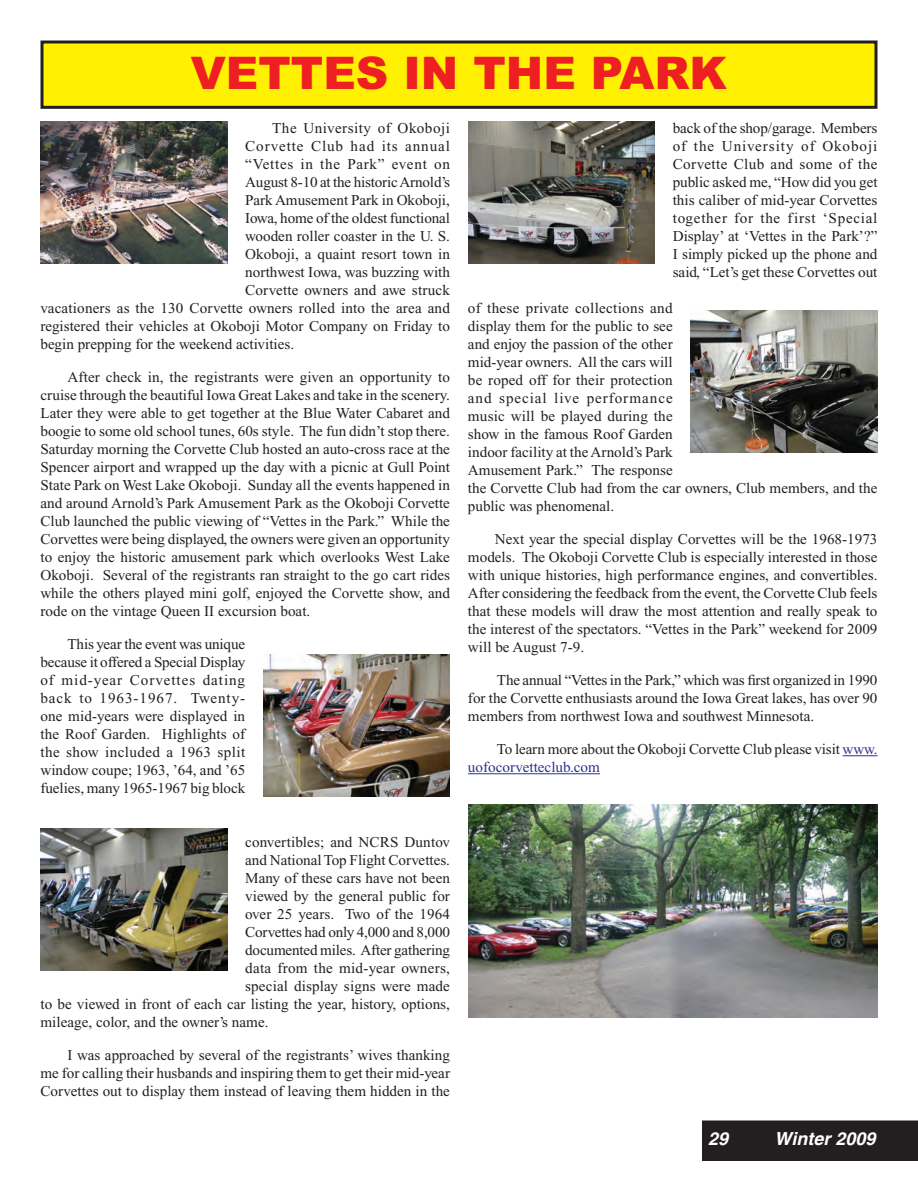
<style>
.page{position:relative;width:918px;height:1188px;background:#fff}
.page>*{position:absolute;margin:0;border:0;box-sizing:border-box;transform-origin:0 0}
.t1{font:900 45px "Arial";color:#ee1f23}
.t2{font:italic 700 18px "Helvetica";color:#fff}
.t3{font:15px/18px "Times";color:#231f20;text-align:justify}
.t4{font:15px "Times";letter-spacing:.06em;color:#231f20}
.t5{font:15px "Times";letter-spacing:.05em;color:#231f20}
.t6{font:15px "Times";letter-spacing:.03em;color:#231f20}
.s1{color:#2e3092}
</style>
<div class="page">
<div style="left:702px;top:1120px;width:216px;height:41px;background:#231f20"></div>
<hr style="left:843px;top:755px;width:35px;height:1px;background:#2e3092">
<hr style="left:468px;top:773px;width:132px;height:1px;background:#2e3092">
<div style="left:42px;top:42px;width:834px;height:65px;background:#fff101"></div>
<div style="left:40px;top:40px;width:838px;height:69px;border:3px solid #231f20"></div>
<img style="left:40px;top:122px;width:187px;height:141px">
<img style="left:263px;top:655px;width:187px;height:142px">
<img style="left:40px;top:829px;width:187px;height:141px">
<img style="left:691px;top:311px;width:187px;height:141px">
<img style="left:468px;top:805px;width:410px;height:213px">
<img style="left:468px;top:122px;width:187px;height:141px">
<h1 class="t1" style="left:191px;top:56px;width:538px">VETTES IN THE PARK</h1>
<p class="t6" style="left:272px;top:123px;width:179px">The University of Okoboji</p>
<p class="t4" style="left:245px;top:141px;width:206px">Corvette Club had its annual</p>
<p class="t5" style="left:245px;top:159px;width:206px">“Vettes in the Park” event on</p>
<p class="t3" style="left:245px;top:175px;width:206px">August 8-10 at the historic Arnold’s</p>
<p class="t3" style="left:245px;top:193px;width:206px">Park Amusement Park in Okoboji,</p>
<p class="t3" style="left:245px;top:211px;width:206px">Iowa, home of the oldest functional</p>
<p class="t3" style="left:245px;top:229px;width:206px">wooden roller coaster in the U. S.</p>
<p class="t3" style="left:245px;top:247px;width:206px">Okoboji, a quaint resort town in</p>
<p class="t3" style="left:245px;top:265px;width:206px">northwest Iowa, was buzzing with</p>
<p class="t3" style="left:245px;top:283px;width:206px">Corvette owners and awe struck</p>
<p class="t3" style="left:41px;top:301px;width:411px">vacationers as the 130 Corvette owners rolled into the area and</p>
<p class="t3" style="left:41px;top:319px;width:411px">registered their vehicles at Okoboji Motor Company on Friday to</p>
<p class="t3" style="left:41px;top:337px;width:255px">begin prepping for the weekend activities.</p>
<p class="t3" style="left:41px;top:370px;width:411px;text-indent:27px">After check in, the registrants were given an opportunity to cruise through the beautiful Iowa Great Lakes and take in the scenery.<br>Later they were able to get together at the Blue Water Cabaret and boogie to some old school tunes, 60s style. The fun didn’t stop there.<br>Saturday morning the Corvette Club hosted an auto-cross race at the Spencer airport and wrapped up the day with a picnic at Gull Point State Park on West Lake Okoboji. Sunday all the events happened in and around Arnold’s Park Amusement Park as the Okoboji Corvette Club launched the public viewing of “Vettes in the Park.” While the Corvettes were being displayed, the owners were given an opportunity to enjoy the historic amusement park which overlooks West Lake Okoboji. Several of the registrants ran straight to the go cart rides while the others played mini golf, enjoyed the Corvette show, and rode on the vintage Queen II excursion boat.</p>
<p class="t3" style="left:41px;top:637px;width:206px;text-indent:27px">This year the event was unique because it offered a Special Display of mid-year Corvettes dating back to 1963-1967. Twenty&shy;one mid-years were displayed in the Roof Garden. Highlights of the show included a 1963 split window coupe; 1963, ’64, and ’65 fuelies, many 1965-1967 big block</p>
<p class="t3" style="left:245px;top:835px;width:206px">convertibles; and NCRS Duntov</p>
<p class="t3" style="left:245px;top:853px;width:206px">and National Top Flight Corvettes.</p>
<p class="t3" style="left:245px;top:871px;width:206px">Many of these cars have not been</p>
<p class="t3" style="left:245px;top:889px;width:206px">viewed by the general public for</p>
<p class="t3" style="left:245px;top:907px;width:206px">over 25 years. Two of the 1964</p>
<p class="t3" style="left:245px;top:925px;width:206px">Corvettes had only 4,000 and 8,000</p>
<p class="t3" style="left:245px;top:943px;width:206px">documented miles. After gathering</p>
<p class="t3" style="left:245px;top:961px;width:206px">data from the mid-year owners,</p>
<p class="t3" style="left:245px;top:979px;width:206px">special display signs were made</p>
<p class="t3" style="left:41px;top:997px;width:411px">to be viewed in front of each car listing the year, history, options,</p>
<p class="t3" style="left:41px;top:1015px;width:230px">mileage, color, and the owner’s name.</p>
<p class="t3" style="left:41px;top:1048px;width:411px;text-indent:27px">I was approached by several of the registrants’ wives thanking me for calling their husbands and inspiring them to get their mid-year Corvettes out to display them instead of leaving them hidden in the</p>
<p class="t3" style="left:673px;top:121px;width:206px">back of the shop/garage. Members of the University of Okoboji Corvette Club and some of the public asked me, “How did you get this caliber of mid-year Corvettes together for the first ‘Special Display’ at ‘Vettes in the Park’?” I simply picked up the phone and said, “Let’s get these Corvettes out</p>
<p class="t3" style="left:468px;top:301px;width:411px;text-align:left">of these private collections and<br>display them for the public to see<br>and enjoy the passion of the other<br>mid-year owners. All the cars will<br>be roped off for their protection<br>and special live performance<br>music will be played during the<br>show in the famous Roof Garden<br>indoor facility at the Arnold’s Park<br>Amusement Park.” The response<br>the Corvette Club had from the car owners, Club members, and the public was phenomenal.</p>
<p class="t3" style="left:468px;top:532px;width:411px;text-indent:27px">Next year the special display Corvettes will be the 1968-1973 models. The Okoboji Corvette Club is especially interested in those with unique histories, high performance engines, and convertibles.<br>After considering the feedback from the event, the Corvette Club feels that these models will draw the most attention and really speak to the interest of the spectators. “Vettes in the Park” weekend for 2009 will be August 7-9.</p>
<p class="t3" style="left:468px;top:673px;width:411px;text-indent:29px">The annual “Vettes in the Park,” which was first organized in 1990 for the Corvette enthusiasts around the Iowa Great lakes, has over 90 members from northwest Iowa and southwest Minnesota.</p>
<p class="t3" style="left:468px;top:742px;width:411px;text-indent:29px">To learn more about the Okoboji Corvette Club please visit <span class="s1">www. uofocorvetteclub.com</span></p>
<p class="t2" style="left:708px;top:1132px;width:22px">29</p>
<p class="t2" style="left:775px;top:1132px;width:102px">Winter 2009</p>
</div>
